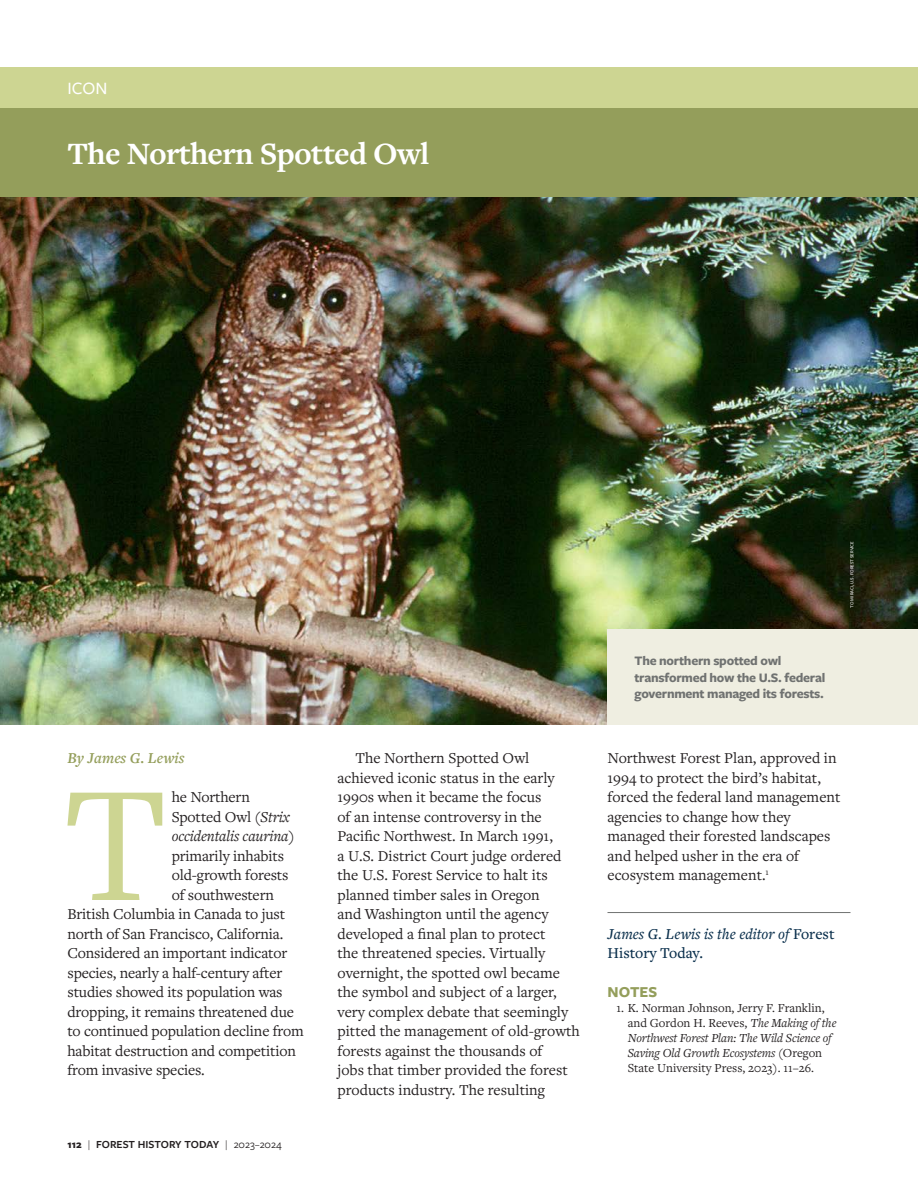
<style>
.page{position:relative;width:918px;height:1188px;background:#fff}
.page>*{position:absolute;margin:0;border:0;box-sizing:border-box;transform-origin:0 0}
.main_body_1st__graph_with_drop_cap{font:171.75px "Freight Text Pro";color:#cdd592}
.t1{font:700 32.25px "Freight Text Pro";letter-spacing:-.02em;color:#fff}
.t2{font:500 18px "Freight Sans Pro";color:#fff}
.main_body_indented{font:15.75px/19.5px "Freight Text Pro";color:#231f20}
.main_body_1st__graph_with_drop_cap-2{font:15.75px "Freight Text Pro";letter-spacing:-.01em;color:#231f20}
.author_bio{font:italic 500 15.75px/19.5px "Freight Text Pro";color:#0a2f4c}
.main_body_1st__graph_with_drop_cap-3{font:italic 15.75px "Freight Text Pro";letter-spacing:-.01em;color:#231f20}
.Departments_byline{font:italic 600 15.75px "Freight Text Pro";color:#949e5b}
.main_body_heading{font:700 15.75px "Freight Sans Pro";color:#949e5b}
.gray_caption{font:700 13.5px/16.5px "Freight Sans Pro";letter-spacing:-.02em;color:#707271}
.Notes{font:12.75px/15px "Freight Text Pro";color:#231f20}
.t3{font:600 11.25px "Freight Sans Pro";letter-spacing:-.005em;color:#231f20}
.Photo_Credit{font:500 4.8px "Freight Sans Pro";color:#fff}
.s1{font-style:italic}
.s2{font-style:normal}
.s3{font-weight:700}
.s4{font-family:"Freight Text Pro";font-weight:400}
.s5{font-weight:400}
</style>
<div class="page">
<hr style="left:608px;top:912px;width:242px;height:1px;background:#707271">
<div style="left:0;top:68px;width:918px;height:40px;background:#cdd592"></div>
<div style="left:0;top:108px;width:918px;height:90px;background:#949e5b"></div>
<img style="left:0;top:198px;width:918px;height:526px">
<div style="left:608px;top:629px;width:310px;height:95px;background:#efeee1"></div>
<p class="t2" style="left:68px;top:76px;width:42px">ICON</p>
<p class="t1" style="left:68px;top:132px;width:364px">The Northern Spotted Owl</p>
<p class="Departments_byline" style="left:68px;top:748px;width:118px">By James G. Lewis</p>
<p class="main_body_1st__graph_with_drop_cap" style="left:63px;top:732px;width:107px">T</p>
<p class="main_body_1st__graph_with_drop_cap-2" style="left:172px;top:787px;width:80px">he Northern</p>
<p class="main_body_1st__graph_with_drop_cap-2" style="left:172px;top:807px;width:120px">Spotted Owl (<span class="s1">Strix</span></p>
<p class="main_body_1st__graph_with_drop_cap-3" style="left:172px;top:826px;width:124px">occidentalis caurina<span class="s2">)</span></p>
<p class="main_body_1st__graph_with_drop_cap-2" style="left:172px;top:846px;width:114px">primarily inhabits</p>
<p class="main_body_1st__graph_with_drop_cap-2" style="left:172px;top:865px;width:118px">old-growth forests</p>
<p class="main_body_1st__graph_with_drop_cap-2" style="left:172px;top:885px;width:104px">of southwestern</p>
<p class="main_body_1st__graph_with_drop_cap-2" style="left:68px;top:904px;width:219px">British Columbia in Canada to just</p>
<p class="main_body_1st__graph_with_drop_cap-2" style="left:68px;top:924px;width:217px">north of San Francisco, California.</p>
<p class="main_body_1st__graph_with_drop_cap-2" style="left:68px;top:943px;width:221px">Considered an important indicator</p>
<p class="main_body_1st__graph_with_drop_cap-2" style="left:68px;top:963px;width:216px">species, nearly a half-century after</p>
<p class="main_body_1st__graph_with_drop_cap-2" style="left:68px;top:982px;width:217px">studies showed its population was</p>
<p class="main_body_1st__graph_with_drop_cap-2" style="left:68px;top:1002px;width:228px">dropping, it remains threatened due</p>
<p class="main_body_1st__graph_with_drop_cap-2" style="left:68px;top:1021px;width:238px">to continued population decline from</p>
<p class="main_body_1st__graph_with_drop_cap-2" style="left:68px;top:1041px;width:230px">habitat destruction and competition</p>
<p class="main_body_1st__graph_with_drop_cap-2" style="left:68px;top:1060px;width:139px">from invasive species.</p>
<p class="t3" style="left:68px;top:1136px;width:216px"><span class="s3">112</span> <span class="s4">|</span> FOREST HISTORY TODAY <span class="s4">|</span> <span class="s5">2023–2024</span></p>
<p class="gray_caption" style="left:634px;top:652px;width:192px">The northern spotted owl transformed how the U.S. federal government managed its forests.</p>
<p class="Photo_Credit" style="left:849px;top:608px;width:68px;rotate:-90deg">TOM IRACI, U.S. FOREST SERVICE</p>
<p class="main_body_indented" style="left:338px;top:748px;width:244px;text-indent:18px">The Northern Spotted Owl achieved iconic status in the early 1990s when it became the focus<br>of an intense controversy in the Pacific Northwest. In March 1991,<br>a U.S. District Court judge ordered the U.S. Forest Service to halt its planned timber sales in Oregon<br>and Washington until the agency developed a final plan to protect<br>the threatened species. Virtually overnight, the spotted owl became the symbol and subject of a larger, very complex debate that seemingly pitted the management of old-growth forests against the thousands of<br>jobs that timber provided the forest products industry. The resulting</p>
<p class="main_body_indented" style="left:608px;top:748px;width:235px">Northwest Forest Plan, approved in<br>1994 to protect the bird’s habitat, forced the federal land management agencies to change how they managed their forested landscapes and helped usher in the era of ecosystem management.<sup>1</sup></p>
<p class="author_bio" style="left:608px;top:924px;width:229px">James G. Lewis is the editor of <span class="s2">Forest<br>History Today</span>.</p>
<p class="main_body_heading" style="left:608px;top:982px;width:51px">NOTES</p>
<p class="Notes" style="left:628px;top:1000px;width:210px;text-indent:-11px">1. K. Norman Johnson, Jerry F. Franklin, and Gordon H. Reeves, <span class="s1">The Making of the Northwest Forest Plan: The Wild Science of Saving Old Growth Ecosystems</span> (Oregon State University Press, 2023). 11–26.</p>
</div>
